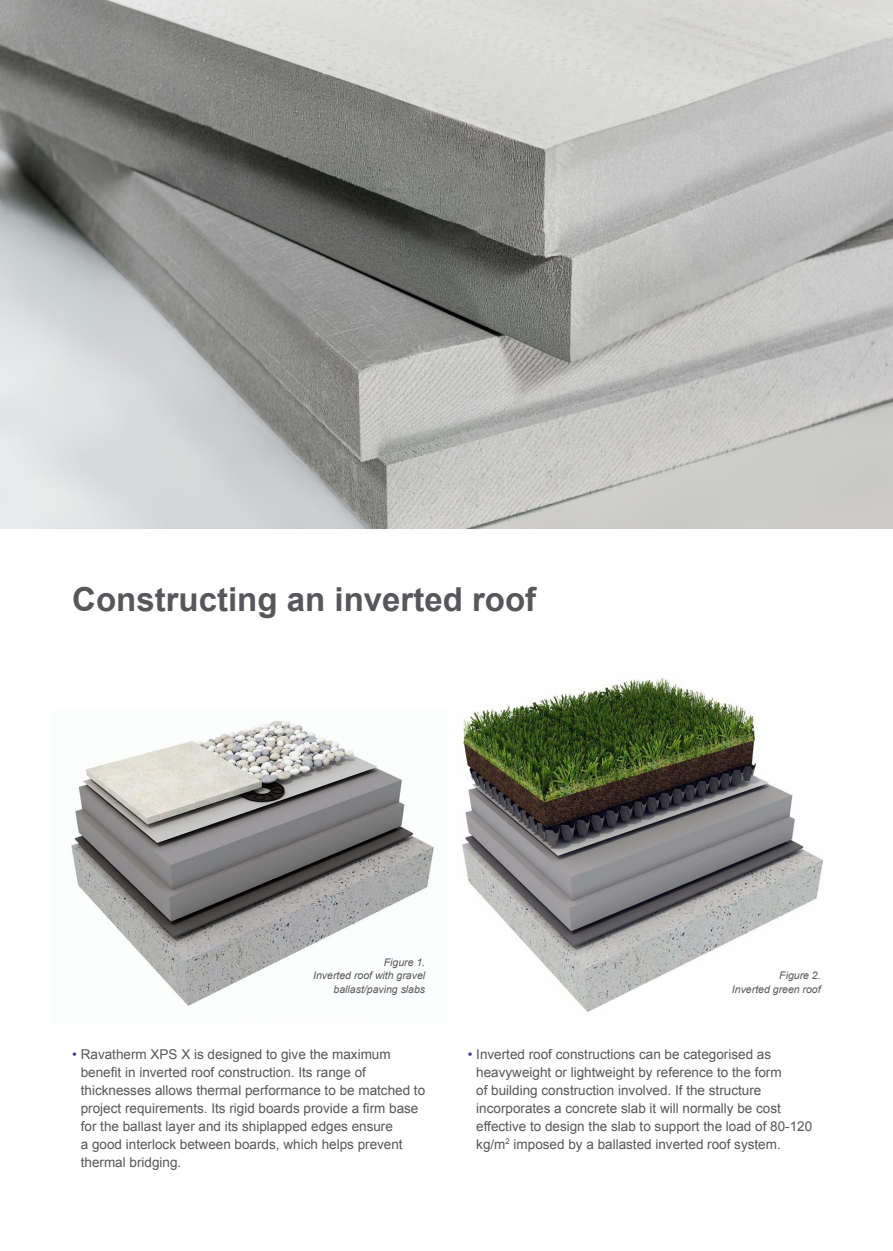
<style>
.page{position:relative;width:893px;height:1251px;background:#fff}
.page>*{position:absolute;margin:0;border:0;box-sizing:border-box;transform-origin:0 0}
.t1{font:700 33px "Arial";color:#57565b}
.t2{font:13.5px/18px "Arial";color:#57565b}
.t3{font:italic 10.5px/13.5px "Arial";color:#57565b;text-align:right}
.s1{color:#3c3b8b}
</style>
<div class="page">
<img style="left:0;top:0;width:893px;height:528px">
<img style="left:71px;top:721px;width:363px;height:285px">
<img style="left:462px;top:678px;width:361px;height:334px">
<h1 class="t1" style="left:72px;top:577px;width:465px">Constructing an inverted roof</h1>
<p class="t3" style="left:313px;top:955px;width:114px">Figure 1.<br>Inverted roof with gravel ballast/paving slabs</p>
<p class="t3" style="left:732px;top:968px;width:90px">Figure 2.<br>Inverted green roof</p>
<p class="t2" style="left:81px;top:1044px;width:346px;text-indent:-9px"><span class="s1">•</span> Ravatherm XPS X is designed to give the maximum benefit in inverted roof construction. Its range of thicknesses allows thermal performance to be matched to project requirements. Its rigid boards provide a firm base for the ballast layer and its shiplapped edges ensure<br>a good interlock between boards, which helps prevent thermal bridging.</p>
<p class="t2" style="left:476px;top:1044px;width:337px;text-indent:-9px"><span class="s1">•</span> Inverted roof constructions can be categorised as heavyweight or lightweight by reference to the form<br>of building construction involved. If the structure incorporates a concrete slab it will normally be cost effective to design the slab to support the load of 80-120 kg/m<sup>2</sup> imposed by a ballasted inverted roof system.</p>
</div>
